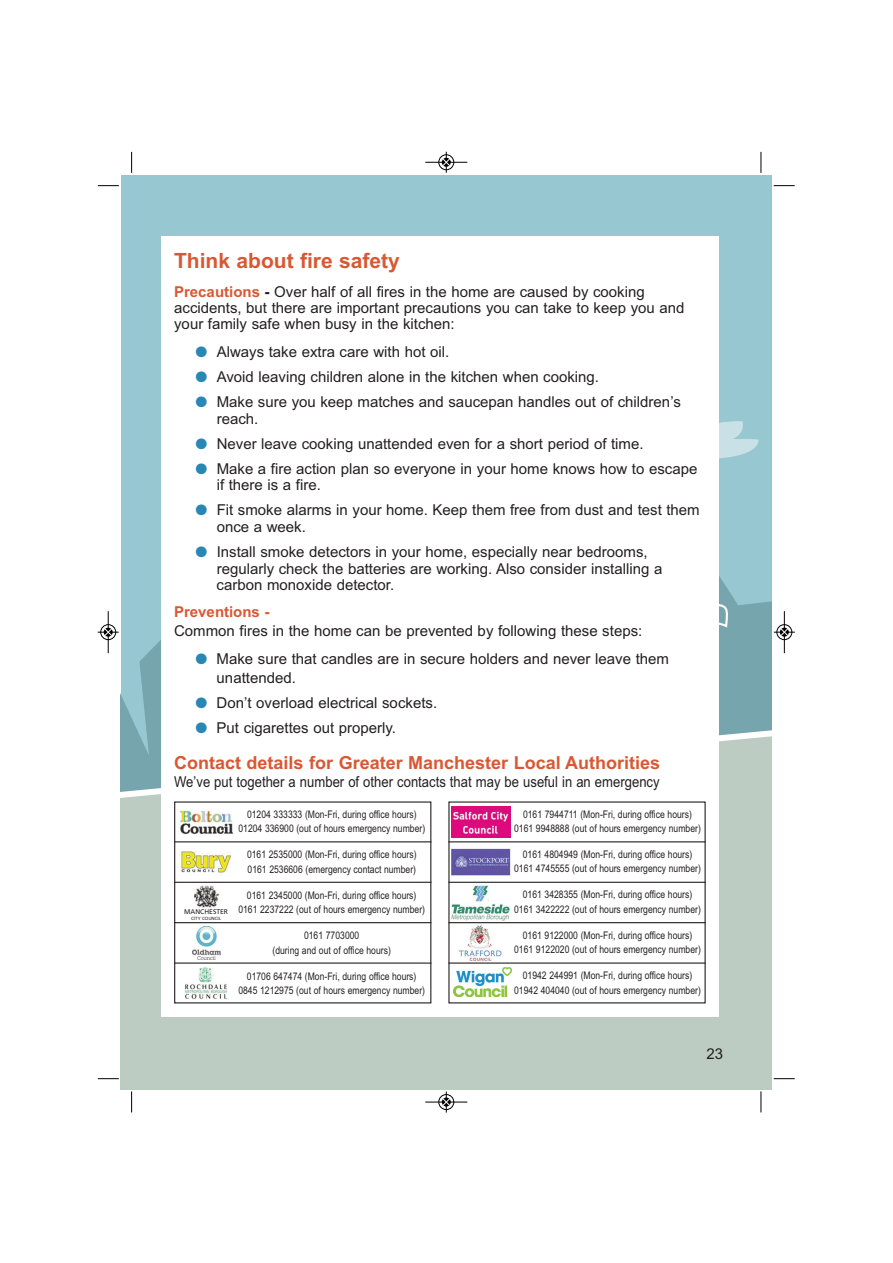
<style>
.page{position:relative;width:893px;height:1263px;background:#fff}
.page>*{position:absolute;margin:0;border:0;box-sizing:border-box;transform-origin:0 0}
.t1{font:700 21px "Arial";color:#d95834}
.t2{font:700 18px "Arial";color:#d95834}
.t3{font:15px/16.5px "Arial";color:#231f20}
.t4{font:15px "Arial Narrow";color:#231f20;scale:1.06 1}
.t5{font:700 15px "Arial";color:#d95834}
.t6{font:10.5px/14.2px "Arial Narrow";color:#231f20;text-align:center}
.t7{font:6.75px "Frutiger";color:#231f20}
.t8{font:4.5px "Frutiger";color:#231f20}
.s1{font-weight:700;color:#d95834}
.s2{font-weight:700}
.s3{color:#2887b4}
</style>
<div class="page">
<div style="left:121px;top:175px;width:651px;height:820px;background:#97c7d0"></div>
<svg style="left:121px;top:543px;width:651px;height:163px"></svg>
<svg style="left:718px;top:604px;width:10px;height:23px"></svg>
<svg style="left:121px;top:706px;width:651px;height:383px;background:#b9cac2"></svg>
<svg style="left:718px;top:385px;width:41px;height:79px"></svg>
<div style="left:161px;top:236px;width:557px;height:781px;background:#fff"></div>
<svg style="left:174px;top:801px;width:532px;height:203px"></svg>
<hr style="left:448px;top:841px;width:258px;height:1px;background:#231f20">
<hr style="left:448px;top:882px;width:258px;height:1px;background:#231f20">
<hr style="left:448px;top:922px;width:258px;height:1px;background:#231f20">
<hr style="left:448px;top:962px;width:258px;height:2px;background:#231f20">
<img style="left:454px;top:967px;width:57px;height:30px">
<img style="left:177px;top:845px;width:59px;height:35px">
<img style="left:194px;top:885px;width:26px;height:24px">
<img style="left:192px;top:927px;width:28px;height:32px">
<img style="left:184px;top:982px;width:44px;height:17px">
<img style="left:198px;top:966px;width:15px;height:17px">
<img style="left:451px;top:806px;width:59px;height:19px">
<img style="left:462px;top:825px;width:37px;height:12px">
<svg style="left:451px;top:825px;width:11px;height:12px"></svg>
<svg style="left:499px;top:825px;width:11px;height:12px"></svg>
<img style="left:451px;top:848px;width:59px;height:28px">
<img style="left:451px;top:904px;width:59px;height:17px">
<img style="left:473px;top:884px;width:15px;height:19px">
<img style="left:458px;top:924px;width:45px;height:38px">
<svg style="left:131px;top:152px;width:1px;height:21px"></svg>
<svg style="left:98px;top:185px;width:21px;height:1px"></svg>
<svg style="left:760px;top:152px;width:2px;height:21px"></svg>
<svg style="left:774px;top:185px;width:21px;height:1px"></svg>
<svg style="left:131px;top:1091px;width:1px;height:21px"></svg>
<svg style="left:98px;top:1078px;width:21px;height:1px"></svg>
<svg style="left:760px;top:1091px;width:2px;height:21px"></svg>
<svg style="left:774px;top:1078px;width:21px;height:1px"></svg>
<div style="left:438px;top:154px;width:16px;height:16px;border:1px solid #fff;border-radius:50%"></div>
<hr style="left:425px;top:162px;width:42px;height:1px;background:#000">
<div style="left:439px;top:155px;width:15px;height:15px;border:1px solid #000;border-radius:50%"></div>
<svg style="left:442px;top:152px;width:8px;height:21px"></svg>
<div style="left:438px;top:1094px;width:16px;height:16px;border:1px solid #fff;border-radius:50%"></div>
<hr style="left:425px;top:1102px;width:42px;height:1px;background:#000">
<div style="left:439px;top:1094px;width:15px;height:16px;border:1px solid #000;border-radius:50%"></div>
<svg style="left:442px;top:1091px;width:8px;height:21px"></svg>
<div style="left:100px;top:624px;width:16px;height:16px;border:1px solid #fff;border-radius:50%"></div>
<hr style="left:108px;top:611px;width:1px;height:42px;background:#000">
<div style="left:101px;top:624px;width:15px;height:16px;border:1px solid #000;border-radius:50%"></div>
<svg style="left:98px;top:628px;width:21px;height:8px"></svg>
<div style="left:776px;top:624px;width:16px;height:16px;border:1px solid #fff;border-radius:50%"></div>
<hr style="left:784px;top:611px;width:1px;height:42px;background:#000">
<div style="left:777px;top:624px;width:15px;height:16px;border:1px solid #000;border-radius:50%"></div>
<svg style="left:774px;top:628px;width:21px;height:8px"></svg>
<h1 class="t1" style="left:174px;top:253px;width:227px">Think about fire safety</h1>
<p class="t3" style="left:174px;top:285px;width:512px"><span class="s1">Precautions</span> <span class="s2">-</span> Over half of all fires in the home are caused by cooking accidents, but there are important precautions you can take to keep you and your family safe when busy in the kitchen:</p>
<p class="t3" style="left:195px;top:345px;width:255px"><span class="s3">●</span> Always take extra care with hot oil.</p>
<p class="t3" style="left:195px;top:370px;width:405px"><span class="s3">●</span> Avoid leaving children alone in the kitchen when cooking.</p>
<p class="t3" style="left:217px;top:395px;width:466px;text-indent:-21px"><span class="s3">●</span> Make sure you keep matches and saucepan handles out of children’s reach.</p>
<p class="t3" style="left:195px;top:437px;width:450px"><span class="s3">●</span> Never leave cooking unattended even for a short period of time.</p>
<p class="t3" style="left:217px;top:462px;width:482px;text-indent:-21px"><span class="s3">●</span> Make a fire action plan so everyone in your home knows how to escape if there is a fire.</p>
<p class="t3" style="left:217px;top:503px;width:485px;text-indent:-21px"><span class="s3">●</span> Fit smoke alarms in your home. Keep them free from dust and test them once a week.</p>
<p class="t3" style="left:217px;top:545px;width:447px;text-indent:-21px"><span class="s3">●</span> Install smoke detectors in your home, especially near bedrooms, regularly check the batteries are working. Also consider installing a carbon monoxide detector.</p>
<p class="t5" style="left:174px;top:606px;width:97px">Preventions -</p>
<p class="t3" style="left:174px;top:624px;width:470px">Common fires in the home can be prevented by following these steps:</p>
<p class="t3" style="left:217px;top:651px;width:454px;line-height:19px;text-indent:-21px"><span class="s3">●</span> Make sure that candles are in secure holders and never leave them unattended.</p>
<p class="t3" style="left:195px;top:696px;width:243px"><span class="s3">●</span> Don’t overload electrical sockets.</p>
<p class="t3" style="left:195px;top:721px;width:202px"><span class="s3">●</span> Put cigarettes out properly.</p>
<p class="t2" style="left:174px;top:756px;width:488px">Contact details for Greater Manchester Local Authorities</p>
<p class="t4" style="left:174px;top:776px;width:460px">We’ve put together a number of other contacts that may be useful in an emergency</p>
<p class="t6" style="left:238px;top:808px;width:188px">01204 333333 (Mon-Fri, during office hours)<br>01204 336900 (out of hours emergency number)</p>
<p class="t6" style="left:247px;top:849px;width:171px;text-align:left">0161 2535000 (Mon-Fri, during office hours)<br>0161 2536606 (emergency contact number)</p>
<p class="t6" style="left:238px;top:889px;width:188px">0161 2345000 (Mon-Fri, during office hours)<br>0161 2237222 (out of hours emergency number)</p>
<p class="t6" style="left:273px;top:929px;width:120px">0161 7703000<br>(during and out of office hours)</p>
<p class="t6" style="left:238px;top:970px;width:188px">01706 647474 (Mon-Fri, during office hours)<br>0845 1212975 (out of hours emergency number)</p>
<p class="t6" style="left:514px;top:969px;width:188px">01942 244991 (Mon-Fri, during office hours)<br>01942 404040 (out of hours emergency number)</p>
<p class="t6" style="left:514px;top:808px;width:188px">0161 7944711 (Mon-Fri, during office hours)<br>0161 9948888 (out of hours emergency number)</p>
<p class="t6" style="left:514px;top:848px;width:188px">0161 4804949 (Mon-Fri, during office hours)<br>0161 4745555 (out of hours emergency number)</p>
<p class="t6" style="left:514px;top:889px;width:188px">0161 3428355 (Mon-Fri, during office hours)<br>0161 3422222 (out of hours emergency number)</p>
<p class="t7" style="left:184px;top:909px;width:45px">MANCHESTER</p>
<p class="t8" style="left:191px;top:916px;width:31px">CITY COUNCIL</p>
<p class="t6" style="left:514px;top:929px;width:188px">0161 9122000 (Mon-Fri, during office hours)<br>0161 9122020 (out of hours emergency number)</p>
<p class="t3" style="left:706px;top:1047px;width:18px">23</p>
</div>
